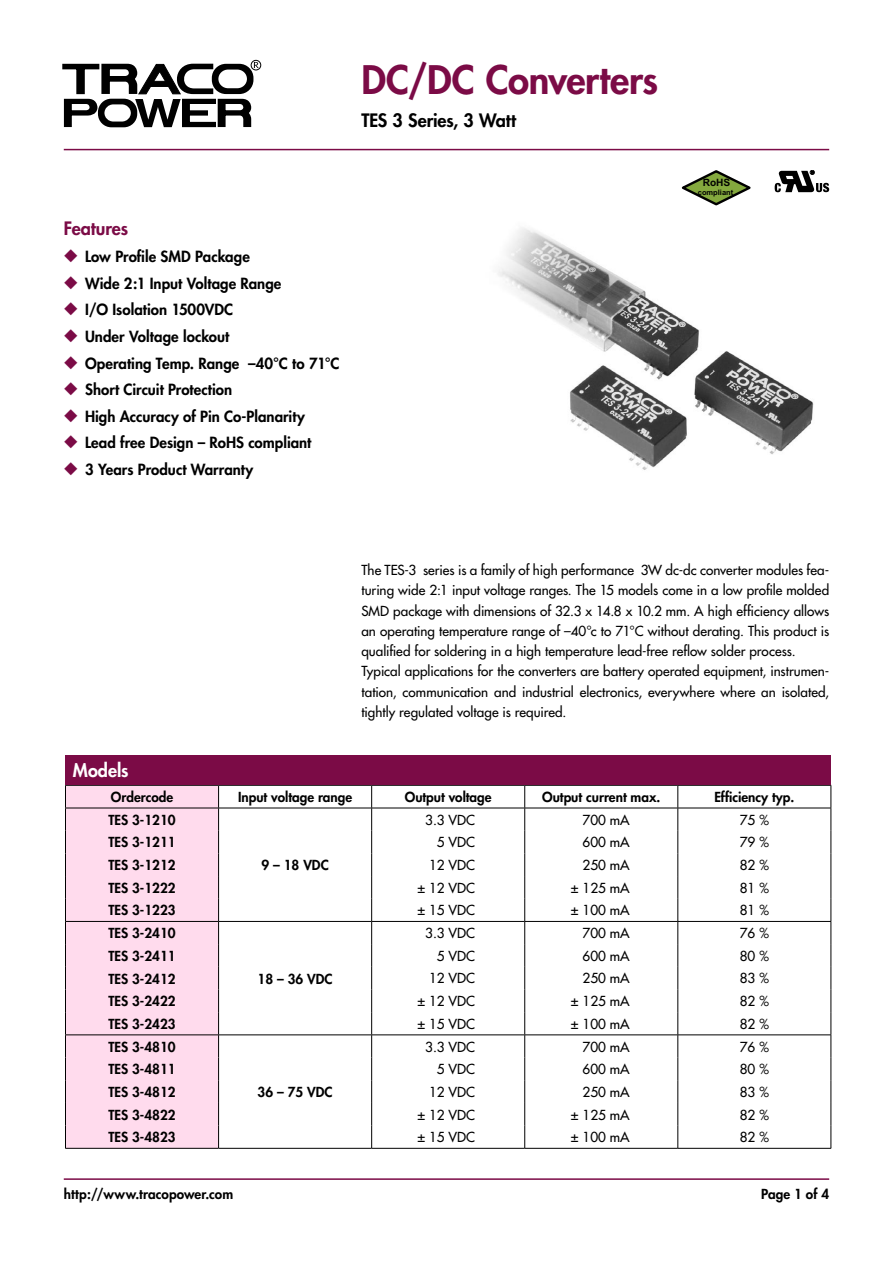
<style>
.page{position:relative;width:893px;height:1263px;background:#fff}
.page>*{position:absolute;margin:0;border:0;box-sizing:border-box;transform-origin:0 0}
.t1{font:800 38.25px "Futura";letter-spacing:-.005em;color:#7b0b46}
.t2{font:800 18px "Futura";letter-spacing:-.01em;color:#000}
.Features_Heavy{font:800 18px "Futura";letter-spacing:-.005em;color:#7b0b46}
.t3{font:800 18px "Futura";color:#fff}
.Features_Heavy-2{font:800 15px "Futura";color:#000}
.Text_medium{font:13.5px/20.2px "Futura";letter-spacing:.005em;color:#000;text-align:justify}
.Tabelle_Heavy{font:800 13.5px "Futura";color:#000}
.Tabelle_Heavy-2{font:13.5px "Futura";color:#000}
.t4{font:700 10.2px "Arial";color:#000}
.t5{font:700 7.5px "Arial";color:#000}
.s1{color:#7b0b46}
</style>
<div class="page">
<div style="left:251px;top:60px;width:10px;height:10px;border:1px solid #000;border-radius:50%"></div>
<svg style="left:62px;top:62px;width:197px;height:65px"></svg>
<hr style="left:64px;top:1178px;width:765px;height:2px;background:#7b0b46">
<hr style="left:64px;top:149px;width:765px;height:1px;background:#7b0b46">
<img style="left:498px;top:228px;width:316px;height:242px">
<div style="left:66px;top:786px;width:152px;height:362px;background:#ffdbed"></div>
<hr style="left:65px;top:785px;width:154px;height:1px;background:#000">
<hr style="left:219px;top:785px;width:153px;height:1px;background:#000">
<hr style="left:372px;top:785px;width:153px;height:1px;background:#000">
<hr style="left:525px;top:785px;width:153px;height:1px;background:#000">
<hr style="left:678px;top:785px;width:153px;height:1px;background:#000">
<hr style="left:65px;top:808px;width:154px;height:1px;background:#000">
<hr style="left:219px;top:808px;width:153px;height:1px;background:#000">
<hr style="left:372px;top:808px;width:153px;height:1px;background:#000">
<hr style="left:525px;top:808px;width:153px;height:1px;background:#000">
<hr style="left:678px;top:808px;width:153px;height:1px;background:#000">
<hr style="left:65px;top:921px;width:154px;height:1px;background:#000">
<hr style="left:219px;top:921px;width:153px;height:1px;background:#000">
<hr style="left:372px;top:921px;width:153px;height:1px;background:#000">
<hr style="left:525px;top:921px;width:153px;height:1px;background:#000">
<hr style="left:678px;top:921px;width:153px;height:1px;background:#000">
<hr style="left:65px;top:1034px;width:154px;height:1px;background:#000">
<hr style="left:219px;top:1034px;width:153px;height:1px;background:#000">
<hr style="left:372px;top:1034px;width:153px;height:1px;background:#000">
<hr style="left:525px;top:1034px;width:153px;height:1px;background:#000">
<hr style="left:678px;top:1034px;width:153px;height:1px;background:#000">
<svg style="left:65px;top:786px;width:1px;height:362px"></svg>
<svg style="left:218px;top:786px;width:1px;height:362px"></svg>
<svg style="left:371px;top:786px;width:1px;height:362px"></svg>
<svg style="left:524px;top:786px;width:1px;height:362px"></svg>
<svg style="left:677px;top:786px;width:1px;height:362px"></svg>
<svg style="left:831px;top:786px;width:1px;height:362px"></svg>
<hr style="left:65px;top:1148px;width:154px;height:1px;background:#000">
<hr style="left:219px;top:1148px;width:153px;height:1px;background:#000">
<hr style="left:372px;top:1148px;width:153px;height:1px;background:#000">
<hr style="left:525px;top:1148px;width:153px;height:1px;background:#000">
<hr style="left:678px;top:1148px;width:153px;height:1px;background:#000">
<div style="left:65px;top:755px;width:766px;height:30px;background:#7b0b46"></div>
<svg style="left:775px;top:170px;width:54px;height:22px"></svg>
<svg style="left:682px;top:170px;width:69px;height:35px"></svg>
<p class="t1" style="left:361px;top:56px;width:298px">DC/DC Converters</p>
<p class="t2" style="left:361px;top:109px;width:156px">TES 3 Series, 3 Watt</p>
<p class="Features_Heavy" style="left:64px;top:217px;width:66px">Features</p>
<p class="Features_Heavy-2" style="left:64px;top:247px;width:188px"><span class="s1">◆</span> Low Profile SMD Package</p>
<p class="Features_Heavy-2" style="left:64px;top:274px;width:219px"><span class="s1">◆</span> Wide 2:1 Input Voltage Range</p>
<p class="Features_Heavy-2" style="left:64px;top:300px;width:171px"><span class="s1">◆</span> I/O Isolation 1500VDC</p>
<p class="Features_Heavy-2" style="left:64px;top:327px;width:167px"><span class="s1">◆</span> Under Voltage lockout</p>
<p class="Features_Heavy-2" style="left:64px;top:353px;width:277px"><span class="s1">◆</span> Operating Temp. Range –40°C to 71°C</p>
<p class="Features_Heavy-2" style="left:64px;top:380px;width:170px"><span class="s1">◆</span> Short Circuit Protection</p>
<p class="Features_Heavy-2" style="left:64px;top:407px;width:243px"><span class="s1">◆</span> High Accuracy of Pin Co-Planarity</p>
<p class="Features_Heavy-2" style="left:64px;top:433px;width:249px"><span class="s1">◆</span> Lead free Design – RoHS compliant</p>
<p class="Features_Heavy-2" style="left:64px;top:460px;width:191px"><span class="s1">◆</span> 3 Years Product Warranty</p>
<p class="t4" style="left:703px;top:177px;width:29px">RoHS</p>
<p class="t5" style="left:698px;top:188px;width:37px">compliant</p>
<p class="t3" style="left:73px;top:759px;width:57px">Models</p>
<p class="Text_medium" style="left:361px;top:560px;width:469px">The TES-3 series is a family of high performance 3W dc-dc converter modules fea&shy;turing wide 2:1 input voltage ranges. The 15 models come in a low profile molded SMD package with dimensions of 32.3 x 14.8 x 10.2 mm. A high efficiency allows an operating temperature range of –40°c to 71°C without derating. This product is qualified for soldering in a high temperature lead-free reflow solder process.</p>
<p class="Text_medium" style="left:361px;top:661px;width:469px">Typical applications for the converters are battery operated equipment, instrumen&shy;tation, communication and industrial electronics, everywhere where an isolated, tightly regulated voltage is required.</p>
<p class="Tabelle_Heavy" style="left:111px;top:788px;width:64px">Ordercode</p>
<p class="Tabelle_Heavy" style="left:238px;top:788px;width:116px">Input voltage range</p>
<p class="Tabelle_Heavy" style="left:405px;top:788px;width:88px">Output voltage</p>
<p class="Tabelle_Heavy" style="left:542px;top:788px;width:120px">Output current max.</p>
<p class="Tabelle_Heavy" style="left:714px;top:788px;width:82px">Efficiency typ.</p>
<p class="Tabelle_Heavy" style="left:108px;top:811px;width:69px">TES 3-1210</p>
<p class="Tabelle_Heavy-2" style="left:425px;top:811px;width:51px">3.3 VDC</p>
<p class="Tabelle_Heavy-2" style="left:583px;top:811px;width:49px">700 mA</p>
<p class="Tabelle_Heavy-2" style="left:740px;top:811px;width:31px">75 %</p>
<p class="Tabelle_Heavy" style="left:108px;top:834px;width:69px">TES 3-1211</p>
<p class="Tabelle_Heavy-2" style="left:437px;top:834px;width:40px">5 VDC</p>
<p class="Tabelle_Heavy-2" style="left:583px;top:834px;width:49px">600 mA</p>
<p class="Tabelle_Heavy-2" style="left:740px;top:834px;width:31px">79 %</p>
<p class="Tabelle_Heavy" style="left:108px;top:856px;width:69px">TES 3-1212</p>
<p class="Tabelle_Heavy" style="left:261px;top:856px;width:69px">9 – 18 VDC</p>
<p class="Tabelle_Heavy-2" style="left:429px;top:856px;width:48px">12 VDC</p>
<p class="Tabelle_Heavy-2" style="left:583px;top:856px;width:49px">250 mA</p>
<p class="Tabelle_Heavy-2" style="left:740px;top:856px;width:31px">82 %</p>
<p class="Tabelle_Heavy" style="left:108px;top:879px;width:69px">TES 3-1222</p>
<p class="Tabelle_Heavy-2" style="left:417px;top:879px;width:59px">± 12 VDC</p>
<p class="Tabelle_Heavy-2" style="left:571px;top:879px;width:60px">± 125 mA</p>
<p class="Tabelle_Heavy-2" style="left:740px;top:879px;width:31px">81 %</p>
<p class="Tabelle_Heavy" style="left:108px;top:902px;width:69px">TES 3-1223</p>
<p class="Tabelle_Heavy-2" style="left:417px;top:902px;width:59px">± 15 VDC</p>
<p class="Tabelle_Heavy-2" style="left:571px;top:902px;width:60px">± 100 mA</p>
<p class="Tabelle_Heavy-2" style="left:740px;top:902px;width:31px">81 %</p>
<p class="Tabelle_Heavy" style="left:108px;top:924px;width:69px">TES 3-2410</p>
<p class="Tabelle_Heavy-2" style="left:425px;top:925px;width:51px">3.3 VDC</p>
<p class="Tabelle_Heavy-2" style="left:583px;top:925px;width:49px">700 mA</p>
<p class="Tabelle_Heavy-2" style="left:740px;top:925px;width:31px">76 %</p>
<p class="Tabelle_Heavy" style="left:108px;top:947px;width:69px">TES 3-2411</p>
<p class="Tabelle_Heavy-2" style="left:437px;top:947px;width:40px">5 VDC</p>
<p class="Tabelle_Heavy-2" style="left:583px;top:947px;width:49px">600 mA</p>
<p class="Tabelle_Heavy-2" style="left:740px;top:947px;width:31px">80 %</p>
<p class="Tabelle_Heavy" style="left:108px;top:970px;width:69px">TES 3-2412</p>
<p class="Tabelle_Heavy" style="left:258px;top:970px;width:77px">18 – 36 VDC</p>
<p class="Tabelle_Heavy-2" style="left:429px;top:970px;width:48px">12 VDC</p>
<p class="Tabelle_Heavy-2" style="left:583px;top:970px;width:49px">250 mA</p>
<p class="Tabelle_Heavy-2" style="left:740px;top:970px;width:31px">83 %</p>
<p class="Tabelle_Heavy" style="left:108px;top:993px;width:69px">TES 3-2422</p>
<p class="Tabelle_Heavy-2" style="left:417px;top:993px;width:59px">± 12 VDC</p>
<p class="Tabelle_Heavy-2" style="left:571px;top:993px;width:60px">± 125 mA</p>
<p class="Tabelle_Heavy-2" style="left:740px;top:993px;width:31px">82 %</p>
<p class="Tabelle_Heavy" style="left:108px;top:1015px;width:69px">TES 3-2423</p>
<p class="Tabelle_Heavy-2" style="left:417px;top:1015px;width:59px">± 15 VDC</p>
<p class="Tabelle_Heavy-2" style="left:571px;top:1015px;width:60px">± 100 mA</p>
<p class="Tabelle_Heavy-2" style="left:740px;top:1015px;width:31px">82 %</p>
<p class="Tabelle_Heavy" style="left:108px;top:1038px;width:69px">TES 3-4810</p>
<p class="Tabelle_Heavy-2" style="left:425px;top:1038px;width:51px">3.3 VDC</p>
<p class="Tabelle_Heavy-2" style="left:583px;top:1038px;width:49px">700 mA</p>
<p class="Tabelle_Heavy-2" style="left:740px;top:1038px;width:31px">76 %</p>
<p class="Tabelle_Heavy" style="left:108px;top:1061px;width:69px">TES 3-4811</p>
<p class="Tabelle_Heavy-2" style="left:437px;top:1061px;width:40px">5 VDC</p>
<p class="Tabelle_Heavy-2" style="left:583px;top:1061px;width:49px">600 mA</p>
<p class="Tabelle_Heavy-2" style="left:740px;top:1061px;width:31px">80 %</p>
<p class="Tabelle_Heavy" style="left:108px;top:1083px;width:69px">TES 3-4812</p>
<p class="Tabelle_Heavy" style="left:258px;top:1083px;width:77px">36 – 75 VDC</p>
<p class="Tabelle_Heavy-2" style="left:429px;top:1083px;width:48px">12 VDC</p>
<p class="Tabelle_Heavy-2" style="left:583px;top:1083px;width:49px">250 mA</p>
<p class="Tabelle_Heavy-2" style="left:740px;top:1083px;width:31px">83 %</p>
<p class="Tabelle_Heavy" style="left:108px;top:1106px;width:69px">TES 3-4822</p>
<p class="Tabelle_Heavy-2" style="left:417px;top:1106px;width:59px">± 12 VDC</p>
<p class="Tabelle_Heavy-2" style="left:571px;top:1106px;width:60px">± 125 mA</p>
<p class="Tabelle_Heavy-2" style="left:740px;top:1106px;width:31px">82 %</p>
<p class="Tabelle_Heavy" style="left:108px;top:1129px;width:69px">TES 3-4823</p>
<p class="Tabelle_Heavy-2" style="left:417px;top:1129px;width:59px">± 15 VDC</p>
<p class="Tabelle_Heavy-2" style="left:571px;top:1129px;width:60px">± 100 mA</p>
<p class="Tabelle_Heavy-2" style="left:740px;top:1129px;width:31px">82 %</p>
<p class="Tabelle_Heavy" style="left:64px;top:1185px;width:171px">http://www.tracopower.com</p>
<p class="Tabelle_Heavy" style="left:761px;top:1185px;width:70px">Page 1 of 4</p>
</div>
